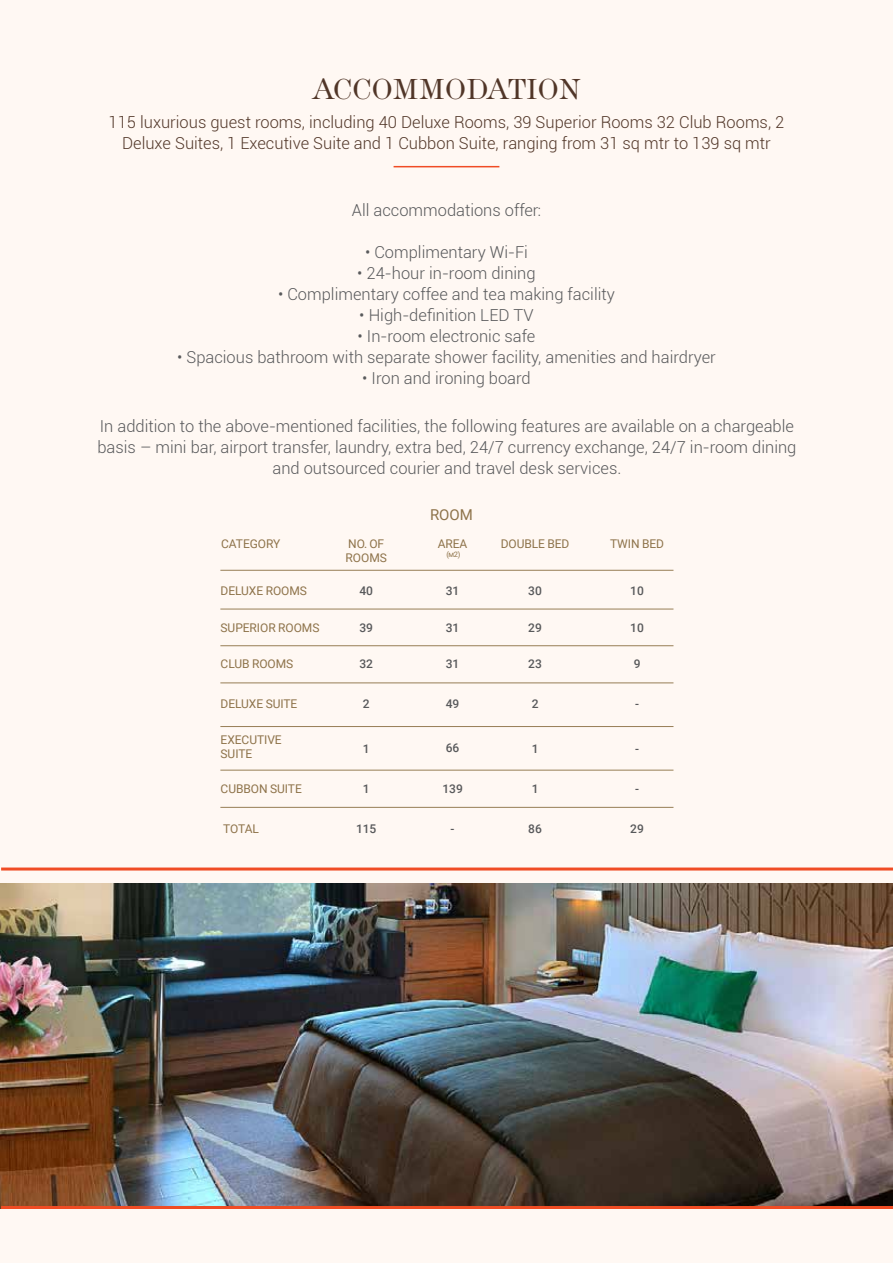
<style>
.page{position:relative;width:893px;height:1263px;background:#fff8f3}
.page>*{position:absolute;margin:0;border:0;box-sizing:border-box;transform-origin:0 0}
.t1{font:300 30px "ITC Modern No.216 W01";color:#513628}
.t2{font:300 16.5px/21px "Roboto";color:#58595b;text-align:center}
.t3{font:300 16.5px/21px "Roboto";color:#513628;text-align:center}
.t4{font:15px "Roboto";color:#8e734a}
.t5{font:12px/14.4px "Roboto";letter-spacing:-.005em;color:#8e734a}
.t6{font:500 12px "Roboto";color:#58595b}
.t7{font:7.5px "Roboto";color:#8e734a}
</style>
<div class="page">
<img style="left:0;top:884px;width:893px;height:324px">
<hr style="left:1px;top:867px;width:892px;height:3px;background:#f04c24">
<hr style="left:1px;top:1206px;width:892px;height:3px;background:#f04c24">
<hr style="left:394px;top:166px;width:105px;height:1px;background:#f04c24">
<hr style="left:220px;top:570px;width:453px;height:1px;background:#977e55">
<hr style="left:220px;top:609px;width:453px;height:1px;background:#977e55">
<hr style="left:220px;top:645px;width:453px;height:1px;background:#977e55">
<hr style="left:220px;top:682px;width:453px;height:1px;background:#977e55">
<hr style="left:220px;top:726px;width:453px;height:1px;background:#977e55">
<hr style="left:220px;top:770px;width:453px;height:1px;background:#977e55">
<hr style="left:220px;top:807px;width:453px;height:1px;background:#977e55">
<h1 class="t1" style="left:312px;top:72px;width:271px">ACCOMMODATION</h1>
<p class="t3" style="left:109px;top:111px;width:677px">115 luxurious guest rooms, including 40 Deluxe Rooms, 39 Superior Rooms 32 Club Rooms, 2<br>Deluxe Suites, 1 Executive Suite and 1 Cubbon Suite, ranging from 31 sq mtr to 139 sq mtr</p>
<p class="t2" style="left:352px;top:199px;width:191px">All accommodations offer:</p>
<p class="t2" style="left:365px;top:241px;width:164px">• Complimentary Wi-Fi</p>
<p class="t2" style="left:357px;top:262px;width:180px">• 24-hour in-room dining</p>
<p class="t2" style="left:278px;top:283px;width:338px">• Complimentary coffee and tea making facility</p>
<p class="t2" style="left:359px;top:304px;width:176px">• High-definition LED TV</p>
<p class="t2" style="left:357px;top:325px;width:179px">• In-room electronic safe</p>
<p class="t2" style="left:177px;top:346px;width:540px">• Spacious bathroom with separate shower facility, amenities and hairdryer</p>
<p class="t2" style="left:362px;top:367px;width:170px">• Iron and ironing board</p>
<p class="t2" style="left:97px;top:415px;width:701px">In addition to the above-mentioned facilities, the following features are available on a chargeable basis – mini bar, airport transfer, laundry, extra bed, 24/7 currency exchange, 24/7 in-room dining and outsourced courier and travel desk services.</p>
<p class="t4" style="left:430px;top:504px;width:44px">ROOM</p>
<p class="t5" style="left:221px;top:536px;width:61px">CATEGORY</p>
<p class="t5" style="left:346px;top:536px;width:43px">NO. OF<br>ROOMS</p>
<p class="t5" style="left:501px;top:536px;width:70px">DOUBLE BED</p>
<p class="t5" style="left:610px;top:536px;width:56px">TWIN BED</p>
<p class="t5" style="left:438px;top:536px;width:31px">AREA</p>
<p class="t7" style="left:446px;top:549px;width:16px">(m2)</p>
<p class="t5" style="left:221px;top:583px;width:88px">DELUXE ROOMS</p>
<p class="t5" style="left:221px;top:620px;width:100px">SUPERIOR ROOMS</p>
<p class="t5" style="left:221px;top:656px;width:74px">CLUB ROOMS</p>
<p class="t5" style="left:221px;top:696px;width:78px">DELUXE SUITE</p>
<p class="t5" style="left:221px;top:732px;width:63px">EXECUTIVE<br>SUITE</p>
<p class="t5" style="left:221px;top:781px;width:83px">CUBBON SUITE</p>
<p class="t5" style="left:223px;top:821px;width:37px">TOTAL</p>
<p class="t6" style="left:446px;top:582px;width:15px">31</p>
<p class="t6" style="left:446px;top:619px;width:15px">31</p>
<p class="t6" style="left:446px;top:655px;width:15px">31</p>
<p class="t6" style="left:359px;top:582px;width:15px">40</p>
<p class="t6" style="left:528px;top:582px;width:15px">30</p>
<p class="t6" style="left:630px;top:582px;width:15px">10</p>
<p class="t6" style="left:359px;top:620px;width:15px">39</p>
<p class="t6" style="left:528px;top:620px;width:15px">29</p>
<p class="t6" style="left:630px;top:620px;width:15px">10</p>
<p class="t6" style="left:359px;top:655px;width:15px">32</p>
<p class="t6" style="left:528px;top:655px;width:15px">23</p>
<p class="t6" style="left:634px;top:655px;width:8px">9</p>
<p class="t6" style="left:363px;top:696px;width:8px">2</p>
<p class="t6" style="left:446px;top:696px;width:15px">49</p>
<p class="t6" style="left:532px;top:696px;width:8px">2</p>
<p class="t6" style="left:635px;top:696px;width:5px">-</p>
<p class="t6" style="left:363px;top:740px;width:8px">1</p>
<p class="t6" style="left:363px;top:780px;width:8px">1</p>
<p class="t6" style="left:356px;top:821px;width:22px">115</p>
<p class="t6" style="left:446px;top:740px;width:15px">66</p>
<p class="t6" style="left:442px;top:780px;width:22px">139</p>
<p class="t6" style="left:451px;top:820px;width:5px">-</p>
<p class="t6" style="left:532px;top:740px;width:8px">1</p>
<p class="t6" style="left:532px;top:780px;width:8px">1</p>
<p class="t6" style="left:528px;top:821px;width:15px">86</p>
<p class="t6" style="left:635px;top:740px;width:5px">-</p>
<p class="t6" style="left:635px;top:780px;width:5px">-</p>
<p class="t6" style="left:630px;top:821px;width:15px">29</p>
</div>
